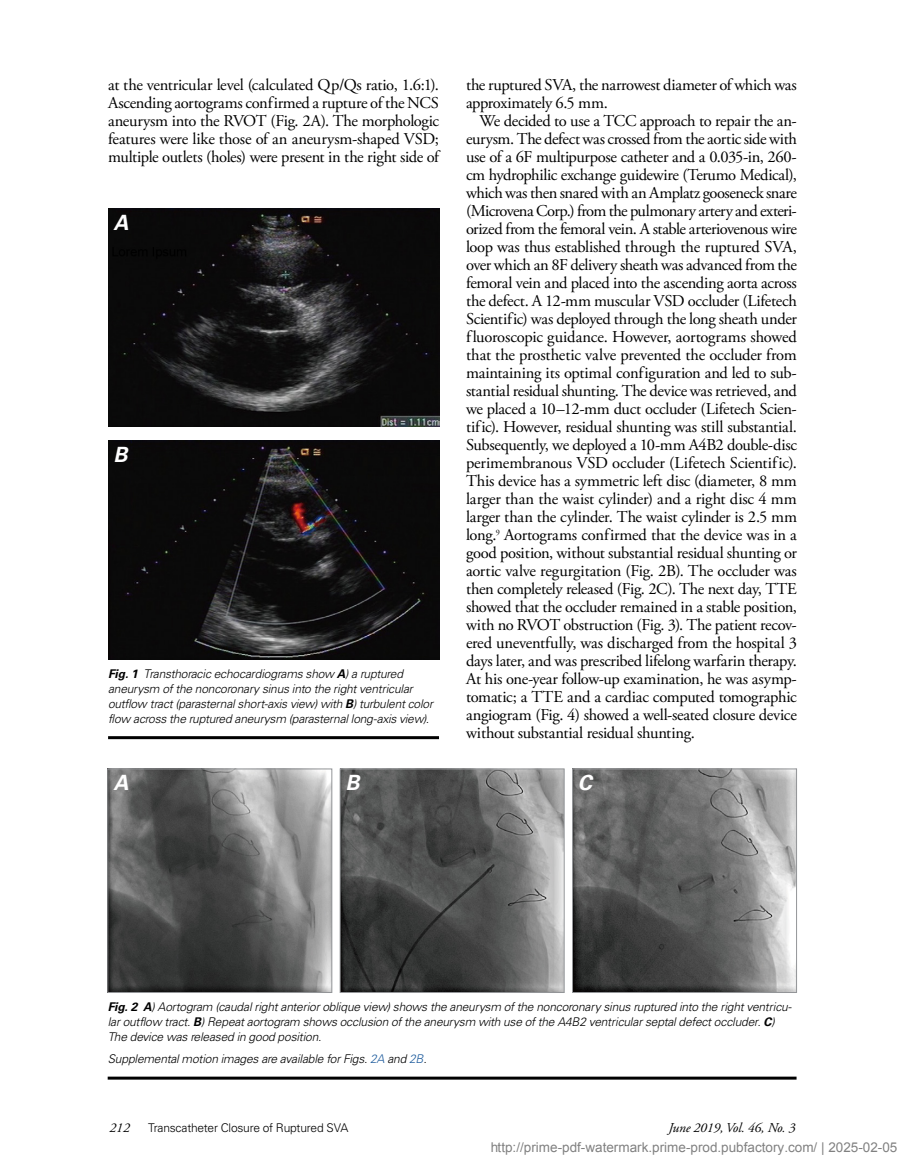
<style>
.page{position:relative;width:905px;height:1175px;background:#fff}
.page>*{position:absolute;margin:0;border:0;box-sizing:border-box;transform-origin:0 0}
.t1{font:italic 700 21px "Univers LT";color:#fff}
.t2{font:16.5px/18px "Adobe Garamond Pro";letter-spacing:-.025em;color:#000;text-align:justify}
.t3{font:13.5px "Arial";color:rgb(0 0 0/.5)}
.t4{font:italic 13.5px "Adobe Garamond";letter-spacing:-.01em;color:#000}
.t5{font:italic 300 12px/15px "Univers LT";letter-spacing:-.015em;color:#000}
.t6{font:300 12px "Univers LT";letter-spacing:-.02em;color:#000}
.s1{font-weight:700}
.s2{color:#215e9e}
</style>
<div class="page">
<hr style="left:108px;top:736px;width:331px;height:3px;background:#000">
<hr style="left:108px;top:1076px;width:688px;height:3px;background:#000">
<img style="left:108px;top:209px;width:331px;height:218px">
<img style="left:108px;top:441px;width:331px;height:218px">
<img style="left:109px;top:770px;width:221px;height:220px">
<div style="left:107px;top:768px;width:225px;height:224px;border:1px solid #939598"></div>
<img style="left:342px;top:770px;width:220px;height:220px">
<div style="left:340px;top:768px;width:224px;height:224px;border:1px solid #939598"></div>
<img style="left:574px;top:770px;width:220px;height:220px">
<div style="left:572px;top:768px;width:224px;height:224px;border:1px solid #939598"></div>
<p class="t2" style="left:108px;top:76px;width:332px">at the ventricular level (calculated Qp/Qs ratio, 1.6:1).<br>Ascending aortograms confirmed a rupture of the NCS aneurysm into the RVOT (Fig. 2A). The morphologic features were like those of an aneurysm-shaped VSD; multiple outlets (holes) were present in the right side of</p>
<p class="t2" style="left:466px;top:76px;width:332px">the ruptured SVA, the narrowest diameter of which was approximately 6.5 mm.</p>
<p class="t2" style="left:466px;top:112px;width:332px;text-indent:14px">We decided to use a TCC approach to repair the an&shy;eurysm. The defect was crossed from the aortic side with use of a 6F multipurpose catheter and a 0.035-in, 260- cm hydrophilic exchange guidewire (Terumo Medical), which was then snared with an Amplatz gooseneck snare (Microvena Corp.) from the pulmonary artery and exteri&shy;orized from the femoral vein. A stable arteriovenous wire loop was thus established through the ruptured SVA, over which an 8F delivery sheath was advanced from the femoral vein and placed into the ascending aorta across the defect. A 12-mm muscular VSD occluder (Lifetech Scientific) was deployed through the long sheath under fluoroscopic guidance. However, aortograms showed that the prosthetic valve prevented the occluder from maintaining its optimal configuration and led to sub&shy;stantial residual shunting. The device was retrieved, and we placed a 10–12-mm duct occluder (Lifetech Scien&shy;tific). However, residual shunting was still substantial.<br>Subsequently, we deployed a 10-mm A4B2 double-disc perimembranous VSD occluder (Lifetech Scientific).<br>This device has a symmetric left disc (diameter, 8 mm larger than the waist cylinder) and a right disc 4 mm larger than the cylinder. The waist cylinder is 2.5 mm long.<sup>9</sup> Aortograms confirmed that the device was in a good position, without substantial residual shunting or aortic valve regurgitation (Fig. 2B). The occluder was then completely released (Fig. 2C). The next day, TTE showed that the occluder remained in a stable position, with no RVOT obstruction (Fig. 3). The patient recov&shy;ered uneventfully, was discharged from the hospital 3 days later, and was prescribed lifelong warfarin therapy.<br>At his one-year follow-up examination, he was asymp&shy;tomatic; a TTE and a cardiac computed tomographic angiogram (Fig. 4) showed a well-seated closure device without substantial residual shunting.</p>
<p class="t1" style="left:113px;top:210px;width:17px">A</p>
<p class="t1" style="left:113px;top:442px;width:16px">B</p>
<p class="t5" style="left:108px;top:666px;width:326px"><span class="s1">Fig. 1</span> Transthoracic echocardiograms show <span class="s1">A</span>) a ruptured aneurysm of the noncoronary sinus into the right ventricular outflow tract (parasternal short-axis view) with <span class="s1">B</span>) turbulent color flow across the ruptured aneurysm (parasternal long-axis view).</p>
<p class="t1" style="left:113px;top:770px;width:17px">A</p>
<p class="t1" style="left:345px;top:770px;width:16px">B</p>
<p class="t1" style="left:578px;top:770px;width:16px">C</p>
<p class="t5" style="left:108px;top:999px;width:685px"><span class="s1">Fig. 2 A</span>) Aortogram (caudal right anterior oblique view) shows the aneurysm of the noncoronary sinus ruptured into the right ventricu&shy;lar outflow tract. <span class="s1">B</span>) Repeat aortogram shows occlusion of the aneurysm with use of the A4B2 ventricular septal defect occluder. <span class="s1">C</span>)<br>The device was released in good position.</p>
<p class="t5" style="left:108px;top:1051px;width:320px">Supplemental motion images are available for Figs. <span class="s2">2A</span> and <span class="s2">2B</span>.</p>
<p class="t4" style="left:110px;top:1120px;width:22px">212</p>
<p class="t6" style="left:148px;top:1120px;width:202px">Transcatheter Closure of Ruptured SVA</p>
<p class="t4" style="left:668px;top:1120px;width:128px">June 2019, Vol. 46, No. 3</p>
<p class="t3" style="left:490px;top:1140px;width:409px">http://prime-pdf-watermark.prime-prod.pubfactory.com/ | 2025-02-05</p>
</div>
